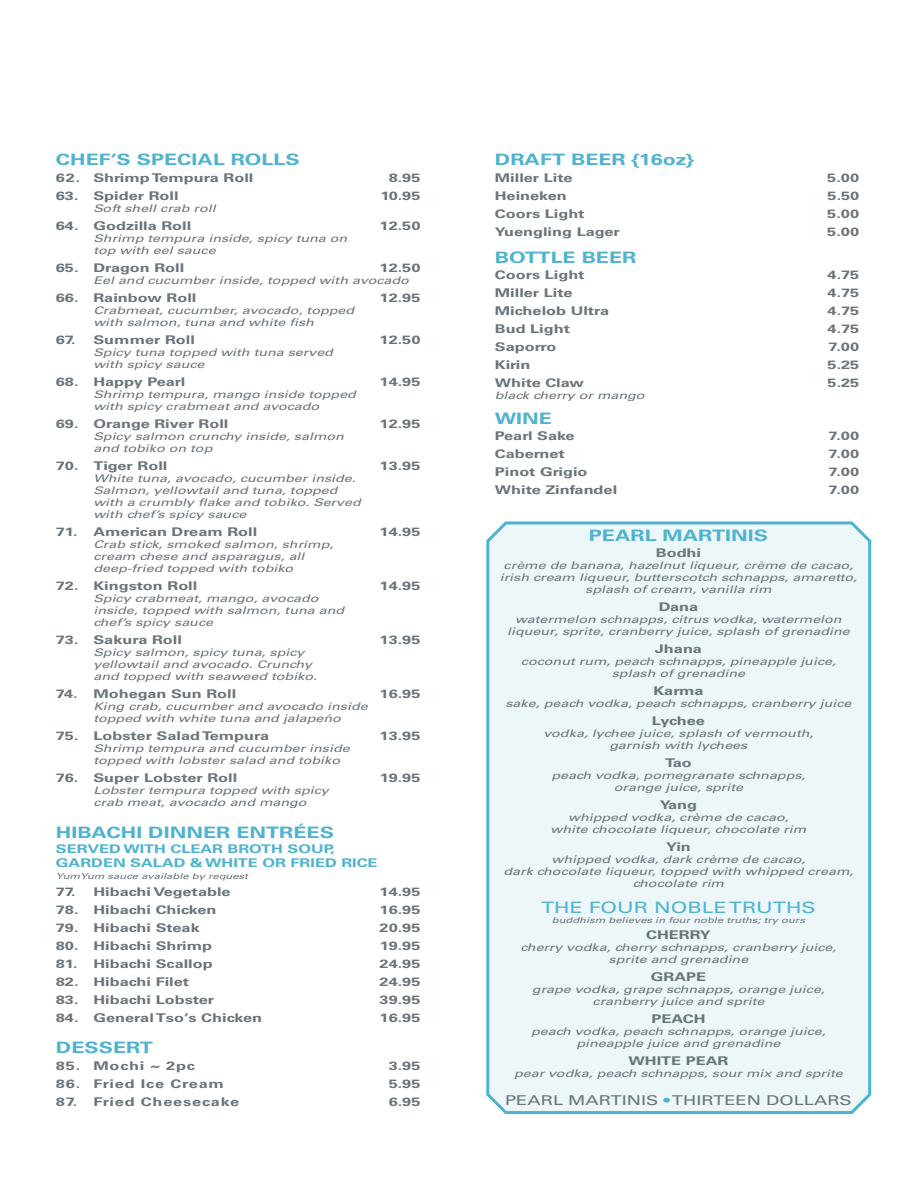
<style>
.page{position:relative;width:918px;height:1188px;background:#fff}
.page>*{position:absolute;margin:0;border:0;box-sizing:border-box;transform-origin:0 0}
.t1{font:700 15.75px "Univers CE";color:#4fb3cf;scale:1.36 1}
.t2{font:15.75px "Univers";color:#4fb3cf;scale:1.36 1}
.t3{font:13.5px "Univers";color:#6a747b;scale:1.36 1}
.t4{font:700 12px "Univers CE";color:#6a747b;scale:1.36 1}
.t5{font:700 12px/14.4px "Univers CE";color:#4fb3cf;scale:1.36 1}
.t6{font:700 12px "Univers CE";letter-spacing:.05em;color:#6a747b;scale:1.36 1}
.t7{font:italic 10.5px/12px "Univers";color:#6a747b;scale:1.36 1}
.t8{font:italic 8.25px "Univers";color:#6a747b;scale:1.36 1}
.s1{color:#4fb3cf}
</style>
<div class="page">
<div style="left:486px;top:521px;width:386px;height:593px;background:#edf7fa"></div>
<h1 class="t1" style="left:56px;top:150px;width:181px">CHEF’S SPECIAL ROLLS</h1>
<p class="t4" style="left:56px;top:170px;width:147px">62. Shrimp Tempura Roll</p>
<p class="t4" style="left:389px;top:170px;width:25px">8.95</p>
<p class="t4" style="left:56px;top:188px;width:92px">63. Spider Roll</p>
<p class="t4" style="left:381px;top:188px;width:31px">10.95</p>
<p class="t7" style="left:93px;top:202px;width:94px">Softshellcrab roll</p>
<p class="t4" style="left:56px;top:218px;width:101px">64. Godzilla Roll</p>
<p class="t4" style="left:380px;top:218px;width:32px">12.50</p>
<p class="t7" style="left:93px;top:232px;width:191px">Shrimp tempura inside,spicy tuna on top with eelsauce</p>
<p class="t4" style="left:56px;top:260px;width:96px">65. Dragon Roll</p>
<p class="t4" style="left:380px;top:260px;width:32px">12.50</p>
<p class="t7" style="left:93px;top:274px;width:236px">Eeland cucumberinside,topped with avocado</p>
<p class="t4" style="left:56px;top:290px;width:105px">66. Rainbow Roll</p>
<p class="t4" style="left:380px;top:290px;width:32px">12.95</p>
<p class="t7" style="left:93px;top:304px;width:196px">Crabmeat,cucumber,avocado,topped with salmon,tuna and white fish</p>
<p class="t4" style="left:56px;top:332px;width:104px">67. Summer Roll</p>
<p class="t4" style="left:380px;top:332px;width:32px">12.50</p>
<p class="t7" style="left:93px;top:346px;width:180px">Spicy tuna topped with tuna served with spicy sauce</p>
<p class="t4" style="left:56px;top:374px;width:97px">68. Happy Pearl</p>
<p class="t4" style="left:380px;top:374px;width:32px">14.95</p>
<p class="t7" style="left:93px;top:388px;width:197px">Shrimp tempura,mango inside topped with spicy crabmeatand avocado</p>
<p class="t4" style="left:56px;top:416px;width:128px">69. Orange River Roll</p>
<p class="t4" style="left:380px;top:416px;width:32px">12.95</p>
<p class="t7" style="left:93px;top:430px;width:188px">Spicy salmon crunchy inside,salmon and tobiko on top</p>
<p class="t4" style="left:56px;top:458px;width:84px">70. Tiger Roll</p>
<p class="t4" style="left:380px;top:458px;width:32px">13.95</p>
<p class="t7" style="left:93px;top:472px;width:201px">White tuna,avocado,cucumberinside.<br>Salmon,yellowtailand tuna,topped with a crumbly flake and tobiko.Served with chef’s spicy sauce</p>
<p class="t4" style="left:56px;top:524px;width:150px">71. American Dream Roll</p>
<p class="t4" style="left:380px;top:524px;width:32px">14.95</p>
<p class="t7" style="left:93px;top:538px;width:180px">Crab stick,smoked salmon,shrimp, cream chese and asparagus,all deep-fried topped with tobiko</p>
<p class="t4" style="left:56px;top:578px;width:106px">72. Kingston Roll</p>
<p class="t4" style="left:380px;top:578px;width:32px">14.95</p>
<p class="t7" style="left:93px;top:592px;width:188px">Spicy crabmeat,mango,avocado inside,topped with salmon,tuna and chef’s spicy sauce</p>
<p class="t4" style="left:56px;top:632px;width:94px">73. Sakura Roll</p>
<p class="t4" style="left:380px;top:632px;width:32px">13.95</p>
<p class="t7" style="left:93px;top:646px;width:168px">Spicy salmon,spicy tuna,spicy yellowtailand avocado.Crunchy and topped with seaweed tobiko.</p>
<p class="t4" style="left:56px;top:686px;width:134px">74. Mohegan Sun Roll</p>
<p class="t4" style="left:380px;top:686px;width:32px">16.95</p>
<p class="t7" style="left:93px;top:700px;width:206px">King crab,cucumberand avocado inside topped with white tuna and jalapeño</p>
<p class="t4" style="left:56px;top:728px;width:158px">75. Lobster Salad Tempura</p>
<p class="t4" style="left:380px;top:728px;width:32px">13.95</p>
<p class="t7" style="left:93px;top:742px;width:192px">Shrimp tempura and cucumberinside topped with lobstersalad and tobiko</p>
<p class="t4" style="left:56px;top:770px;width:135px">76. Super Lobster Roll</p>
<p class="t4" style="left:380px;top:770px;width:31px">19.95</p>
<p class="t7" style="left:93px;top:784px;width:177px">Lobstertempura topped with spicy crab meat,avocado and mango</p>
<h1 class="t1" style="left:56px;top:823px;width:206px">HIBACHI DINNER ENTRÉES</h1>
<p class="t5" style="left:56px;top:842px;width:238px">SERVED WITH CLEAR BROTH SOUP,<br>GARDEN SALAD &amp; WHITE OR FRIED RICE</p>
<p class="t8" style="left:56px;top:872px;width:145px">YumYum sauce available by request</p>
<p class="t4" style="left:56px;top:884px;width:130px">77. Hibachi Vegetable</p>
<p class="t4" style="left:380px;top:884px;width:32px">14.95</p>
<p class="t4" style="left:56px;top:902px;width:120px">78. Hibachi Chicken</p>
<p class="t4" style="left:380px;top:902px;width:32px">16.95</p>
<p class="t4" style="left:56px;top:920px;width:107px">79. Hibachi Steak</p>
<p class="t4" style="left:380px;top:920px;width:32px">20.95</p>
<p class="t4" style="left:56px;top:938px;width:116px">80. Hibachi Shrimp</p>
<p class="t4" style="left:380px;top:938px;width:31px">19.95</p>
<p class="t4" style="left:56px;top:956px;width:117px">81. Hibachi Scallop</p>
<p class="t4" style="left:380px;top:956px;width:32px">24.95</p>
<p class="t4" style="left:56px;top:974px;width:100px">82. Hibachi Filet</p>
<p class="t4" style="left:380px;top:974px;width:32px">24.95</p>
<p class="t4" style="left:56px;top:992px;width:118px">83. Hibachi Lobster</p>
<p class="t4" style="left:380px;top:992px;width:32px">39.95</p>
<p class="t4" style="left:56px;top:1010px;width:153px">84. General Tso’s Chicken</p>
<p class="t4" style="left:380px;top:1010px;width:32px">16.95</p>
<p class="t6" style="left:56px;top:1059px;width:104px">85. Mochi ~ 2pc</p>
<p class="t4" style="left:389px;top:1059px;width:25px">3.95</p>
<p class="t6" style="left:56px;top:1077px;width:125px">86. Fried Ice Cream</p>
<p class="t4" style="left:389px;top:1077px;width:25px">5.95</p>
<p class="t6" style="left:56px;top:1095px;width:136px">87. Fried Cheesecake</p>
<p class="t4" style="left:389px;top:1095px;width:25px">6.95</p>
<h1 class="t1" style="left:56px;top:1039px;width:73px">DESSERT</h1>
<h1 class="t1" style="left:495px;top:150px;width:148px">DRAFT BEER {16oz}</h1>
<p class="t4" style="left:495px;top:171px;width:59px">Miller Lite</p>
<p class="t4" style="left:827px;top:171px;width:25px">5.00</p>
<p class="t4" style="left:495px;top:189px;width:54px">Heineken</p>
<p class="t4" style="left:828px;top:189px;width:25px">5.50</p>
<p class="t4" style="left:495px;top:207px;width:68px">Coors Light</p>
<p class="t4" style="left:827px;top:207px;width:25px">5.00</p>
<p class="t4" style="left:495px;top:225px;width:93px">Yuengling Lager</p>
<p class="t4" style="left:827px;top:225px;width:25px">5.00</p>
<h1 class="t1" style="left:495px;top:248px;width:106px">BOTTLE BEER</h1>
<p class="t4" style="left:495px;top:268px;width:68px">Coors Light</p>
<p class="t4" style="left:828px;top:268px;width:25px">4.75</p>
<p class="t4" style="left:495px;top:286px;width:59px">Miller Lite</p>
<p class="t4" style="left:828px;top:286px;width:25px">4.75</p>
<p class="t4" style="left:495px;top:304px;width:86px">Michelob Ultra</p>
<p class="t4" style="left:828px;top:304px;width:25px">4.75</p>
<p class="t4" style="left:495px;top:322px;width:57px">Bud Light</p>
<p class="t4" style="left:828px;top:322px;width:25px">4.75</p>
<p class="t4" style="left:495px;top:340px;width:47px">Saporro</p>
<p class="t4" style="left:828px;top:340px;width:24px">7.00</p>
<p class="t4" style="left:495px;top:358px;width:28px">Kirin</p>
<p class="t4" style="left:828px;top:358px;width:25px">5.25</p>
<p class="t4" style="left:495px;top:376px;width:67px">White Claw</p>
<p class="t4" style="left:828px;top:376px;width:25px">5.25</p>
<p class="t7" style="left:495px;top:390px;width:114px">black cherry ormango</p>
<h1 class="t1" style="left:495px;top:409px;width:44px">WINE</h1>
<p class="t4" style="left:495px;top:429px;width:60px">Pearl Sake</p>
<p class="t4" style="left:828px;top:429px;width:24px">7.00</p>
<p class="t4" style="left:495px;top:447px;width:53px">Cabernet</p>
<p class="t4" style="left:828px;top:447px;width:24px">7.00</p>
<p class="t4" style="left:495px;top:465px;width:70px">Pinot Grigio</p>
<p class="t4" style="left:828px;top:465px;width:24px">7.00</p>
<p class="t4" style="left:495px;top:483px;width:91px">White Zinfandel</p>
<p class="t4" style="left:828px;top:483px;width:24px">7.00</p>
<h1 class="t1" style="left:589px;top:526px;width:133px">PEARL MARTINIS</h1>
<p class="t4" style="left:656px;top:546px;width:35px">Bodhi</p>
<p class="t7" style="left:500px;top:559px;width:267px;text-align:center">crème de banana,hazelnutliqueur,crème de cacao, irish cream liqueur,butterscotch schnapps,amaretto, splash ofcream,vanilla rim</p>
<p class="t4" style="left:659px;top:600px;width:31px">Dana</p>
<p class="t7" style="left:507px;top:613px;width:256px;text-align:center">watermelon schnapps,citrus vodka,watermelon liqueur,sprite,cranberry juice,splash ofgrenadine</p>
<p class="t4" style="left:655px;top:642px;width:36px">Jhana</p>
<p class="t7" style="left:521px;top:655px;width:236px;text-align:center">coconutrum,peach schnapps,pineapple juice, splash ofgrenadine</p>
<p class="t4" style="left:653px;top:684px;width:38px">Karma</p>
<p class="t7" style="left:505px;top:697px;width:259px">sake,peach vodka,peach schnapps,cranberry juice</p>
<p class="t4" style="left:652px;top:714px;width:41px">Lychee</p>
<p class="t7" style="left:544px;top:727px;width:202px;text-align:center">vodka,lychee juice,splash ofvermouth, garnish with lychees</p>
<p class="t4" style="left:665px;top:756px;width:21px">Tao</p>
<p class="t7" style="left:551px;top:769px;width:191px;text-align:center">peach vodka,pomegranate schnapps, orange juice,sprite</p>
<p class="t4" style="left:660px;top:798px;width:29px">Yang</p>
<p class="t7" style="left:551px;top:811px;width:192px;text-align:center">whipped vodka,crème de cacao, white chocolate liqueur,chocolate rim</p>
<p class="t4" style="left:666px;top:840px;width:20px">Yin</p>
<p class="t7" style="left:503px;top:853px;width:261px;text-align:center">whipped vodka,dark crème de cacao,<br>dark chocolate liqueur,topped with whipped cream, chocolate rim</p>
<h1 class="t2" style="left:541px;top:898px;width:203px">THE FOUR NOBLE TRUTHS</h1>
<p class="t8" style="left:552px;top:916px;width:190px">buddhism believes in fournoble truths;try ours</p>
<p class="t4" style="left:646px;top:928px;width:49px">CHERRY</p>
<p class="t7" style="left:521px;top:942px;width:236px;text-align:center">cherry vodka,cherry schnapps,cranberry juice, sprite and grenadine</p>
<p class="t4" style="left:651px;top:970px;width:42px">GRAPE</p>
<p class="t7" style="left:532px;top:984px;width:219px;text-align:center">grape vodka,grape schnapps,orange juice, cranberry juice and sprite</p>
<p class="t4" style="left:651px;top:1012px;width:41px">PEACH</p>
<p class="t7" style="left:531px;top:1026px;width:221px;text-align:center">peach vodka,peach schnapps,orange juice, pineapple juice and grenadine</p>
<p class="t4" style="left:629px;top:1054px;width:75px">WHITE PEAR</p>
<p class="t7" style="left:514px;top:1068px;width:246px">pearvodka,peach schnapps,sourmix and sprite</p>
<p class="t3" style="left:505px;top:1092px;width:257px">PEARL MARTINIS <span class="s1">•</span> THIRTEEN DOLLARS</p>
</div>
